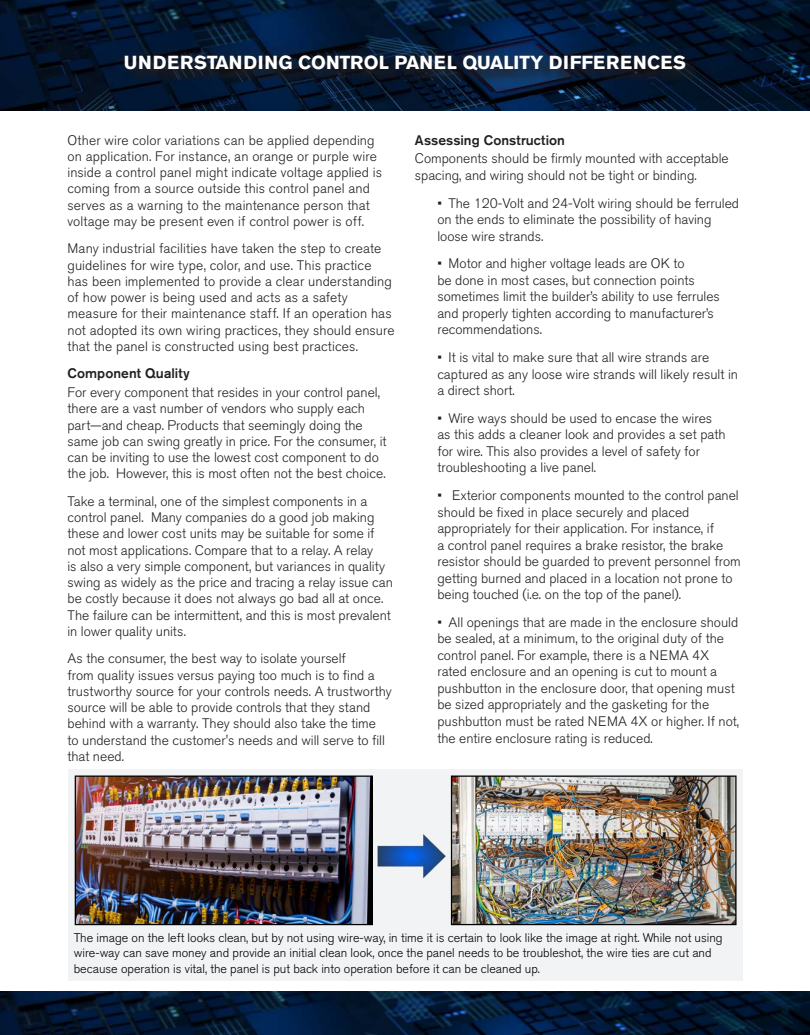
<style>
.page{position:relative;width:810px;height:1035px;background:#fff}
.page>*{position:absolute;margin:0;border:0;box-sizing:border-box;transform-origin:0 0}
.Main_Title{font:700 18.75px "Akzidenz Grotesk BE";letter-spacing:.01em;color:#fff}
.Body_Copy{font:300 13.75px/16.2px "Akzidenz Grotesk BE";color:#231f20}
.Body_Copy-2{font:500 13.75px "Akzidenz Grotesk BE";letter-spacing:.005em;color:#231f20}
.Body_Copy-3{font:300 12.5px/15px "Akzidenz Grotesk BE";color:#000}
</style>
<div class="page">
<div style="left:68px;top:769px;width:675px;height:212px;background:#f2f3f4"></div>
<img style="left:0;top:0;width:810px;height:111px">
<div style="left:127px;top:58px;width:574px;height:28px;background:#231f20;opacity:.75"></div>
<svg style="left:110px;top:41px;width:590px;height:44px;background:#0a1b32"></svg>
<img style="left:0;top:991px;width:810px;height:44px">
<img style="left:77px;top:778px;width:294px;height:145px">
<div style="left:75px;top:776px;width:298px;height:149px;border:1px solid #000"></div>
<img style="left:453px;top:778px;width:282px;height:145px">
<div style="left:451px;top:776px;width:286px;height:149px;border:1px solid #000"></div>
<img style="left:377px;top:829px;width:74px;height:55px">
<p class="Main_Title" style="left:124px;top:52px;width:564px">UNDERSTANDING CONTROL PANEL QUALITY DIFFERENCES</p>
<p class="Body_Copy" style="left:68px;top:132px;width:316px">Other wire color variations can be applied depending on application. For instance, an orange or purple wire inside a control panel might indicate voltage applied is coming from a source outside this control panel and serves as a warning to the maintenance person that voltage may be present even if control power is off.</p>
<p class="Body_Copy" style="left:68px;top:241px;width:329px">Many industrial facilities have taken the step to create guidelines for wire type, color, and use. This practice has been implemented to provide a clear understanding of how power is being used and acts as a safety measure for their maintenance staff. If an operation has not adopted its own wiring practices, they should ensure that the panel is constructed using best practices.</p>
<p class="Body_Copy-2" style="left:68px;top:365px;width:124px">Component Quality</p>
<p class="Body_Copy" style="left:68px;top:384px;width:321px">For every component that resides in your control panel, there are a vast number of vendors who supply each part—and cheap. Products that seemingly doing the same job can swing greatly in price. For the consumer, it can be inviting to use the lowest cost component to do the job. However, this is most often not the best choice.</p>
<p class="Body_Copy" style="left:68px;top:493px;width:327px">Take a terminal, one of the simplest components in a control panel. Many companies do a good job making these and lower cost units may be suitable for some if not most applications. Compare that to a relay. A relay<br>is also a very simple component, but variances in quality swing as widely as the price and tracing a relay issue can be costly because it does not always go bad all at once.<br>The failure can be intermittent, and this is most prevalent in lower quality units.</p>
<p class="Body_Copy" style="left:68px;top:651px;width:326px">As the consumer, the best way to isolate yourself<br>from quality issues versus paying too much is to find a trustworthy source for your controls needs. A trustworthy source will be able to provide controls that they stand behind with a warranty. They should also take the time<br>to understand the customer's needs and will serve to fill that need.</p>
<p class="Body_Copy-2" style="left:415px;top:131px;width:152px">Assessing Construction</p>
<p class="Body_Copy" style="left:415px;top:151px;width:315px">Components should be firmly mounted with acceptable spacing, and wiring should not be tight or binding.</p>
<p class="Body_Copy" style="left:437px;top:195px;width:303px">• The 120-Volt and 24-Volt wiring should be ferruled on the ends to eliminate the possibility of having loose wire strands.</p>
<p class="Body_Copy" style="left:437px;top:256px;width:284px">• Motor and higher voltage leads are OK to<br>be done in most cases, but connection points sometimes limit the builder’s ability to use ferrules and properly tighten according to manufacturer’s recommendations.</p>
<p class="Body_Copy" style="left:437px;top:349px;width:302px">• It is vital to make sure that all wire strands are captured as any loose wire strands will likely result in a direct short.</p>
<p class="Body_Copy" style="left:437px;top:410px;width:290px">• Wire ways should be used to encase the wires as this adds a cleaner look and provides a set path for wire. This also provides a level of safety for troubleshooting a live panel.</p>
<p class="Body_Copy" style="left:437px;top:487px;width:305px">• Exterior components mounted to the control panel should be fixed in place securely and placed appropriately for their application. For instance, if<br>a control panel requires a brake resistor, the brake resistor should be guarded to prevent personnel from getting burned and placed in a location not prone to being touched (i.e. on the top of the panel).</p>
<p class="Body_Copy" style="left:437px;top:614px;width:303px;line-height:16.6px">• All openings that are made in the enclosure should be sealed, at a minimum, to the original duty of the control panel. For example, there is a NEMA 4X rated enclosure and an opening is cut to mount a pushbutton in the enclosure door, that opening must be sized appropriately and the gasketing for the pushbutton must be rated NEMA 4X or higher. If not, the entire enclosure rating is reduced.</p>
<p class="Body_Copy-3" style="left:74px;top:930px;width:650px">The image on the left looks clean, but by not using wire-way, in time it is certain to look like the image at right. While not using wire-way can save money and provide an initial clean look, once the panel needs to be troubleshot, the wire ties are cut and</p>
<p class="Body_Copy-3" style="left:74px;top:961px;width:468px">because operation is vital, the panel is put back into operation before it can be cleaned up.</p>
</div>
